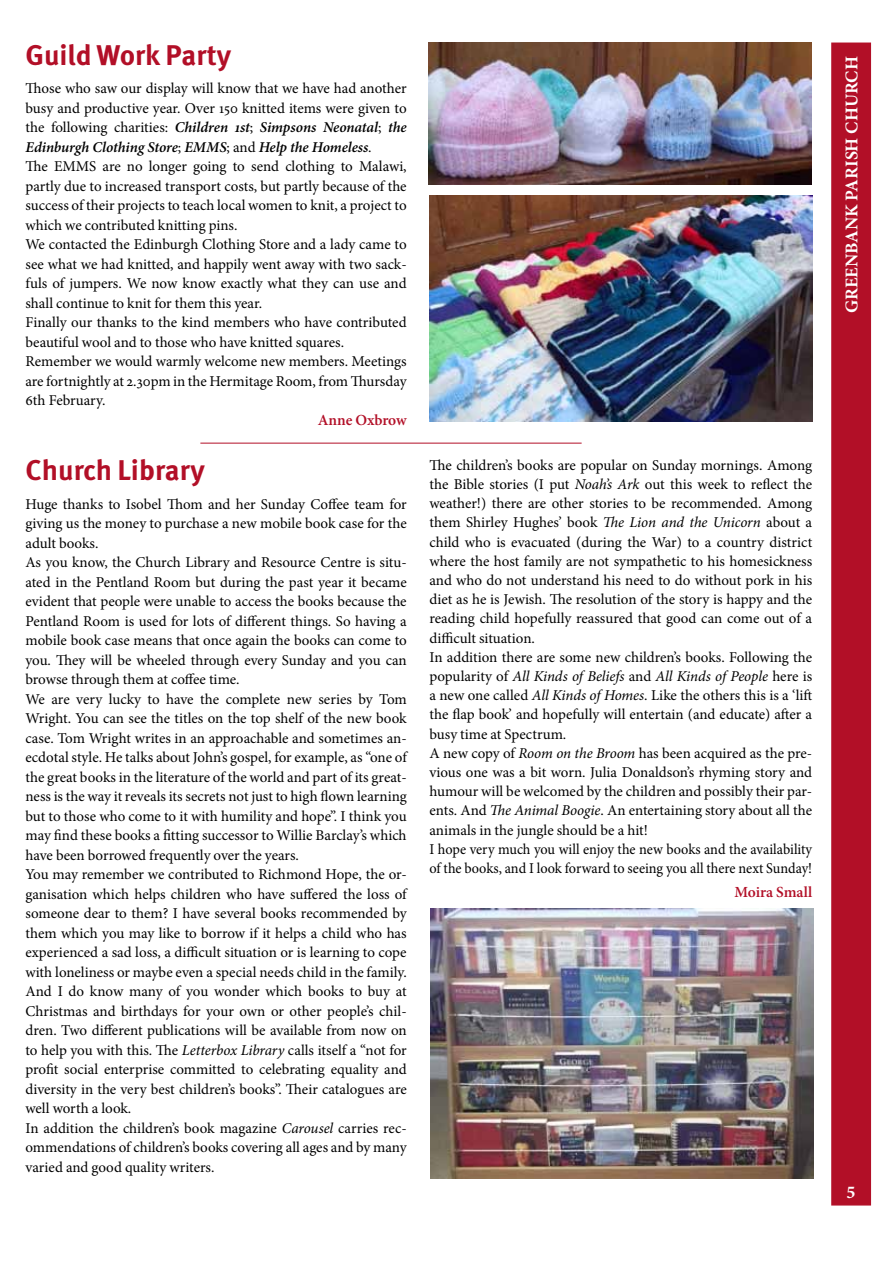
<style>
.page{position:relative;width:893px;height:1263px;background:#fff}
.page>*{position:absolute;margin:0;border:0;box-sizing:border-box;transform-origin:0 0}
.Heading_1{font:700 28.5px "Meta Pro";color:#b20f27}
.t1{font:700 18px "Minion Pro";color:#fff}
.author0{font:600 15.45px "Minion Pro";letter-spacing:-.005em;color:#b20f27}
.author{font:600 15.45px "Minion Pro";color:#b20f27}
.Body{font:15px/19.5px "Minion Pro";color:#000;text-align:justify}
.Body-2{font:15px/19.5px "Minion Pro";color:#000;scale:.96 1}
.s1{font-weight:600;font-style:italic}
.s2{font-style:italic}
</style>
<div class="page">
<img style="left:428px;top:42px;width:383px;height:142px">
<img style="left:429px;top:196px;width:383px;height:226px">
<img style="left:431px;top:909px;width:382px;height:269px">
<hr style="left:200px;top:443px;width:382px;height:1px;background:#b20f27">
<div style="left:831px;top:43px;width:40px;height:1162px;background:#b20f27;border:2px solid #b20f27"></div>
<p class="Heading_1" style="left:26px;top:37px;width:207px">Guild Work Party</p>
<p class="Body" style="left:26px;top:79px;width:383px">Those who saw our display will know that we have had another busy and productive year. Over 150 knitted items were given to the following charities: <span class="s1">Children 1st</span>; <span class="s1">Simpsons Neonatal</span>; <span class="s1">the Edinburgh Clothing Store</span>; <span class="s1">EMMS</span>; and <span class="s1">Help the Homeless</span>.</p>
<p class="Body" style="left:26px;top:157px;width:383px">The EMMS are no longer going to send clothing to Malawi, partly due to increased transport costs, but partly because of the success of their projects to teach local women to knit, a project to which we contributed knitting pins.</p>
<p class="Body" style="left:26px;top:235px;width:383px">We contacted the Edinburgh Clothing Store and a lady came to see what we had knitted, and happily went away with two sack&shy;fuls of jumpers. We now know exactly what they can use and shall continue to knit for them this year.</p>
<p class="Body" style="left:26px;top:313px;width:383px">Finally our thanks to the kind members who have contributed beautiful wool and to those who have knitted squares.</p>
<p class="Body" style="left:26px;top:352px;width:383px">Remember we would warmly welcome new members. Meetings are fortnightly at 2.30pm in the Hermitage Room, from Thursday 6th February.</p>
<p class="author0" style="left:318px;top:409px;width:90px">Anne Oxbrow</p>
<p class="Heading_1" style="left:26px;top:452px;width:181px">Church Library</p>
<p class="Body" style="left:26px;top:494px;width:383px">Huge thanks to Isobel Thom and her Sunday Coffee team for giving us the money to purchase a new mobile book case for the adult books.</p>
<p class="Body" style="left:26px;top:553px;width:383px">As you know, the Church Library and Resource Centre is situ&shy;ated in the Pentland Room but during the past year it became evident that people were unable to access the books because the Pentland Room is used for lots of different things. So having a mobile book case means that once again the books can come to you. They will be wheeled through every Sunday and you can browse through them at coffee time.</p>
<p class="Body" style="left:26px;top:689px;width:383px">We are very lucky to have the complete new series by Tom Wright. You can see the titles on the top shelf of the new book case. Tom Wright writes in an approachable and sometimes an&shy;ecdotal style. He talks about John’s gospel, for example, as “one of the great books in the literature of the world and part of its great&shy;ness is the way it reveals its secrets not just to high flown learning but to those who come to it with humility and hope”. I think you may find these books a fitting successor to Willie Barclay’s which have been borrowed frequently over the years.</p>
<p class="Body" style="left:26px;top:865px;width:383px">You may remember we contributed to Richmond Hope, the or&shy;ganisation which helps children who have suffered the loss of someone dear to them? I have several books recommended by them which you may like to borrow if it helps a child who has experienced a sad loss, a difficult situation or is learning to cope with loneliness or maybe even a special needs child in the family.</p>
<p class="Body" style="left:26px;top:982px;width:383px">And I do know many of you wonder which books to buy at Christmas and birthdays for your own or other people’s chil&shy;dren. Two different publications will be available from now on to help you with this. The <span class="s2">Letterbox Library</span> calls itself a “not for profit social enterprise committed to celebrating equality and diversity in the very best children’s books”. Their catalogues are well worth a look.</p>
<p class="Body" style="left:26px;top:1118px;width:383px">In addition the children’s book magazine <span class="s2">Carousel</span> carries rec&shy;ommendations of children’s books covering all ages and by many varied and good quality writers.</p>
<p class="Body" style="left:429px;top:455px;width:384px">The children’s books are popular on Sunday mornings. Among the Bible stories (I put <span class="s2">Noah’s Ark</span> out this week to reflect the weather!) there are other stories to be recommended. Among them Shirley Hughes’ book <span class="s2">The Lion and the Unicorn</span> about a child who is evacuated (during the War) to a country district where the host family are not sympathetic to his homesickness and who do not understand his need to do without pork in his diet as he is Jewish. The resolution of the story is happy and the reading child hopefully reassured that good can come out of a difficult situation.</p>
<p class="Body" style="left:429px;top:647px;width:384px">In addition there are some new children’s books. Following the popularity of <span class="s2">All Kinds of Beliefs</span> and <span class="s2">All Kinds of People</span> here is a new one called <span class="s2">All Kinds of Homes</span>. Like the others this is a ‘lift the flap book’ and hopefully will entertain (and educate) after a busy time at Spectrum.</p>
<p class="Body" style="left:429px;top:743px;width:384px">A new copy of <span class="s2">Room on the Broom</span> has been acquired as the pre&shy;vious one was a bit worn. Julia Donaldson’s rhyming story and humour will be welcomed by the children and possibly their par&shy;ents. And <span class="s2">The Animal Boogie</span>. An entertaining story about all the animals in the jungle should be a hit!</p>
<p class="Body-2" style="left:429px;top:839px;width:400px">I hope very much you will enjoy the new books and the availability of the books, and I look forward to seeing you all there next Sunday!</p>
<p class="author" style="left:734px;top:882px;width:79px">Moira Small</p>
<p class="t1" style="left:839px;top:313px;width:258px;rotate:-90deg">GREENBANK PARISH CHURCH</p>
<p class="t1" style="left:847px;top:1180px;width:10px">5</p>
</div>
